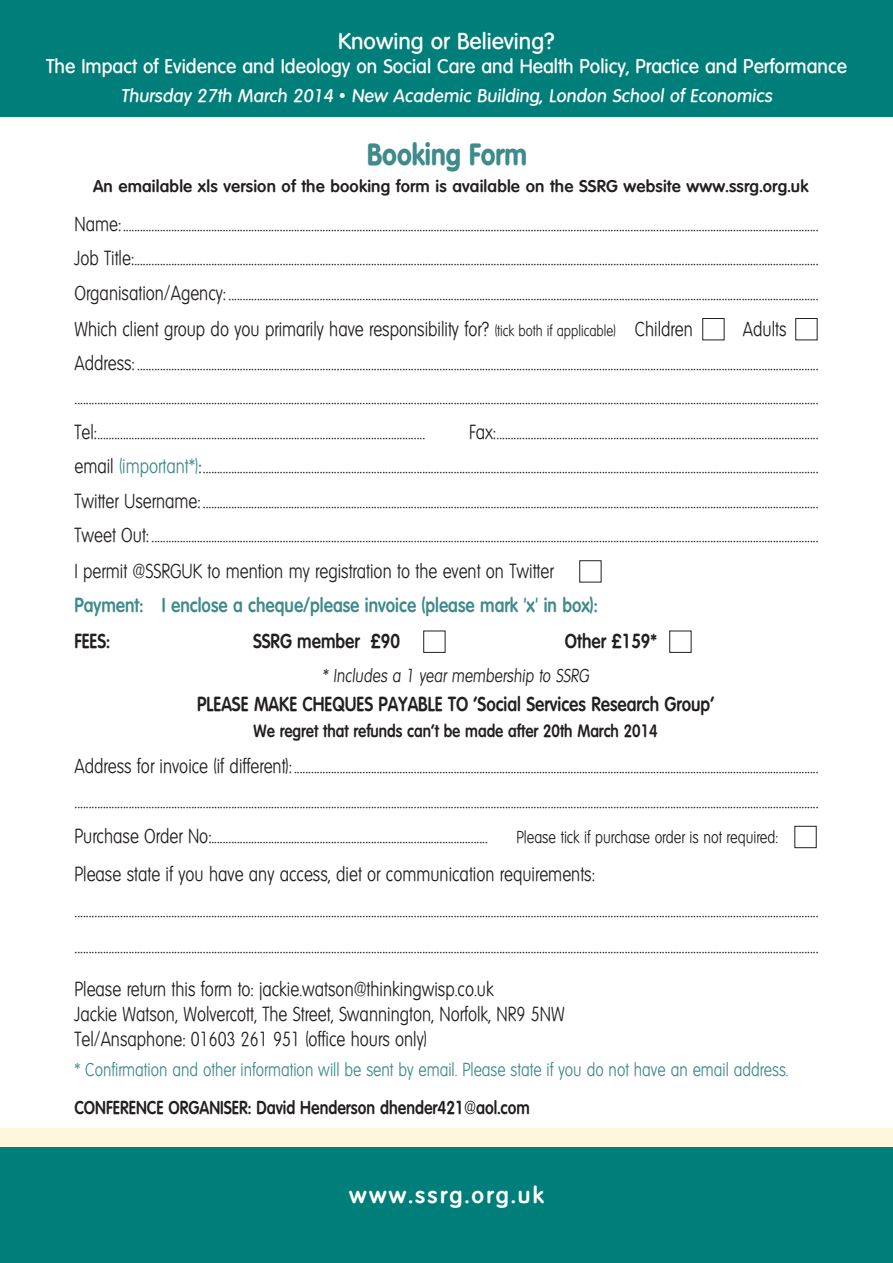
<style>
.page{position:relative;width:893px;height:1263px;background:#fff}
.page>*{position:absolute;margin:0;border:0;box-sizing:border-box;transform-origin:0 0}
.t1{font:700 30px "Volkswagen";color:#3f8a8a;scale:.86 1}
.t2{font:500 22.5px "Volkswagen";color:#fff}
.t3{font:600 22.5px "Volkswagen";letter-spacing:.1em;color:#fff}
.t4{font:300 19.5px/34.8px "Volkswagen";color:#231f20;text-align:justify;scale:.86 1}
.t5{font:600 19.5px "Volkswagen";color:#231f20;scale:.86 1}
.t6{font:500 19.5px "Volkswagen";color:#fff}
.t7{font:600 19.5px "Volkswagen";color:#3f8a8a;scale:.86 1}
.t8{font:300 18px "Volkswagen";color:#3f8a8a;scale:.86 1}
.t9{font:500 18px "Ivolkswagen";color:#fff}
.t10{font:600 18px "Volkswagen";color:#231f20;scale:.86 1}
.t11{font:300 18px "Ivolkswagen";color:#231f20;scale:.86 1}
.t12{font:600 17.25px "Volkswagen";color:#231f20;scale:.86 1}
.t13{font:600 16.5px "Volkswagen";letter-spacing:.01em;color:#231f20}
.t14{font:300 16.5px "Volkswagen";color:#231f20;scale:.86 1}
.s1{font-size:15px}
.s2{color:#3f8a8a}
</style>
<div class="page">
<div style="left:0;top:0;width:893px;height:116px;background:#007e7a"></div>
<div style="left:0;top:1128px;width:893px;height:126px;background:#fef5dd"></div>
<div style="left:0;top:1147px;width:893px;height:116px;background:#007e7a"></div>
<div style="left:702px;top:318px;width:22px;height:22px;border:1px solid #231f20"></div>
<div style="left:795px;top:318px;width:22px;height:22px;border:1px solid #231f20"></div>
<div style="left:579px;top:560px;width:22px;height:22px;border:1px solid #231f20"></div>
<div style="left:423px;top:631px;width:22px;height:22px;border:1px solid #231f20"></div>
<div style="left:669px;top:631px;width:22px;height:22px;border:1px solid #231f20"></div>
<div style="left:794px;top:826px;width:22px;height:22px;border:1px solid #231f20"></div>
<p class="t2" style="left:338px;top:29px;width:218px">Knowing or Believing?</p>
<p class="t6" style="left:46px;top:56px;width:802px">The Impact of Evidence and Ideology on Social Care and Health Policy, Practice and Performance</p>
<p class="t9" style="left:121px;top:86px;width:653px">Thursday 27th March 2014 • New Academic Building, London School of Economics</p>
<h1 class="t1" style="left:367px;top:137px;width:187px">Booking Form</h1>
<p class="t13" style="left:93px;top:177px;width:717px">An emailable xls version of the booking form is available on the SSRG website www.ssrg.org.uk</p>
<p class="t4" style="left:74px;top:207px;width:867px">Name:....................................................................................................................................................................................................................................................<br>Job Title:................................................................................................................................................................................................................................................<br>Organisation/Agency: ...............................................................................................................................................................................................................<br>Which client group do you primarily have responsibility for? <span class="s1">(tick both if applicable)</span> Children</p>
<p class="t4" style="left:74px;top:312px;width:867px;line-height:34.3px;text-align:left;text-indent:668px">Adults Address: ............................................................................................................................................................................................................................................... .....................................................................................................................................................................................................................................................................<br>Tel:...................................................................................................................</p>
<p class="t4" style="left:74px;top:415px;width:867px;text-indent:395px">Fax:................................................................................................................. email <span class="s2">(important*)</span>:........................................................................................................................................................................................................................<br>Twitter Username: ........................................................................................................................................................................................................................<br>Tweet Out: ..........................................................................................................................................................................................................................................<br>I permit @SSRGUK to mention my registration to the event on Twitter</p>
<p class="t7" style="left:74px;top:594px;width:610px">Payment: I enclose a cheque/please invoice (please mark 'x' in box):</p>
<p class="t5" style="left:74px;top:630px;width:43px">FEES:</p>
<p class="t5" style="left:253px;top:630px;width:172px">SSRG member £90</p>
<p class="t5" style="left:565px;top:630px;width:109px">Other £159*</p>
<p class="t11" style="left:322px;top:666px;width:312px">* Includes a 1 year membership to SSRG</p>
<p class="t5" style="left:197px;top:693px;width:603px">PLEASE MAKE CHEQUES PAYABLE TO ‘Social Services Research Group’</p>
<p class="t12" style="left:254px;top:721px;width:471px">We regret that refunds can’t be made after 20th March 2014</p>
<p class="t4" style="left:74px;top:749px;width:867px">Address for invoice (if different): ........................................................................................................................................................................................ .....................................................................................................................................................................................................................................................................<br>Purchase Order No:.................................................................................................</p>
<p class="t14" style="left:516px;top:829px;width:306px">Please tick if purchase order is not required:</p>
<p class="t4" style="left:74px;top:857px;width:867px;line-height:35.8px;text-align:left">Please state if you have any access, diet or communication requirements: ..................................................................................................................................................................................................................................................................... .....................................................................................................................................................................................................................................................................</p>
<p class="t4" style="left:74px;top:976px;width:572px;line-height:25.2px;text-align:left">Please return this form to: jackie.watson@thinkingwisp.co.uk<br>Jackie Watson, Wolvercott, The Street, Swannington, Norfolk, NR9 5NW<br>Tel/Ansaphone: 01603 261 951 (office hours only)</p>
<p class="t8" style="left:74px;top:1059px;width:832px">* Confirmation and other information will be sent by email. Please state if you do not have an email address.</p>
<p class="t10" style="left:74px;top:1097px;width:531px">CONFERENCE ORGANISER: David Henderson dhender421@aol.com</p>
<p class="t3" style="left:349px;top:1182px;width:196px">www.ssrg.org.uk</p>
</div>
